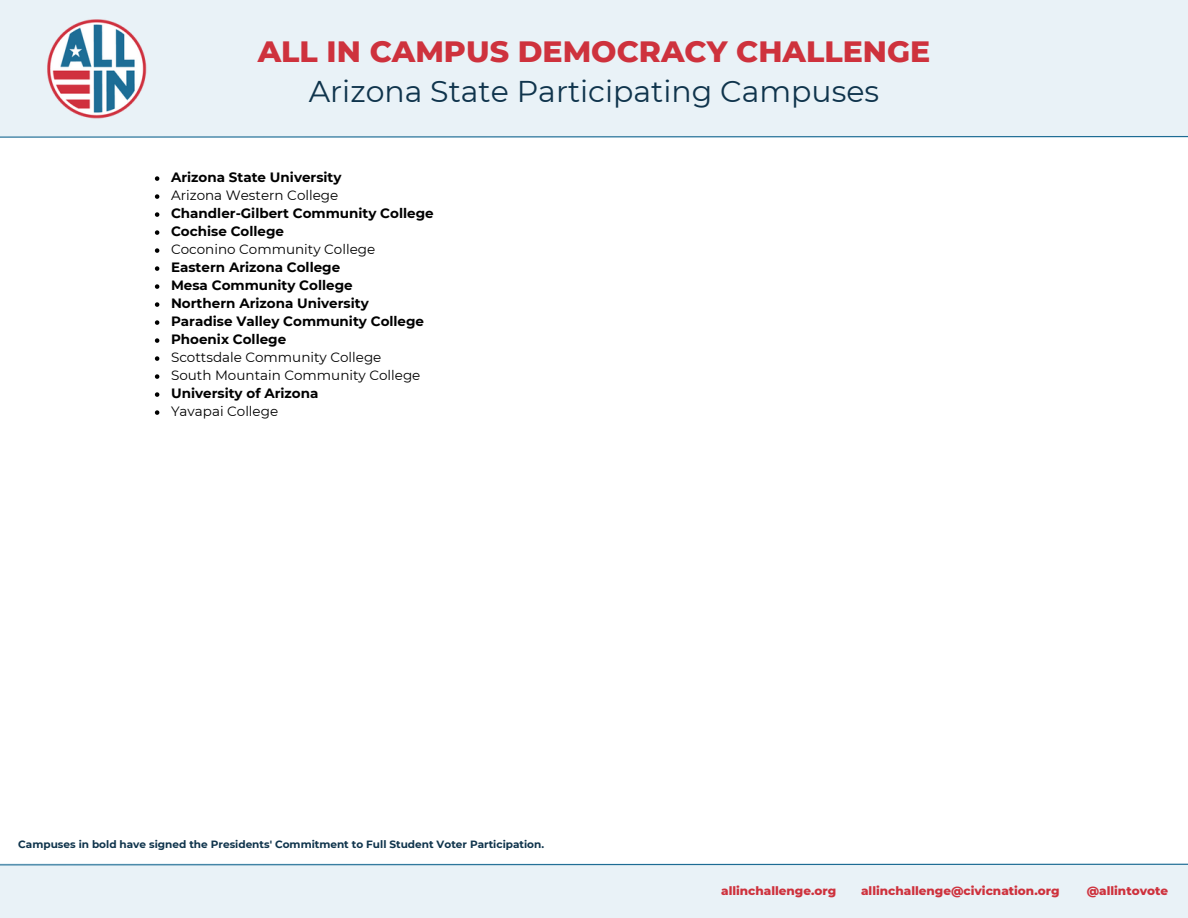
<style>
.page{position:relative;width:1188px;height:918px;background:#fff}
.page>*{position:absolute;margin:0;border:0;box-sizing:border-box;transform-origin:0 0}
.t1{font:30px "Montserrat";color:#0f344c}
.t2{font:800 30px "Montserrat";color:#ce323d}
.t3{font:700 13.5px "Montserrat";color:#000}
.t4{font:13.5px "Montserrat";color:#000}
.t5{font:800 12px "Montserrat";color:#ce323d}
.t6{font:700 10.5px "Montserrat";color:#0f344c}
</style>
<div class="page">
<div style="left:0;top:0;width:1188px;height:137px;background:#e9f2f7"></div>
<img style="left:47px;top:19px;width:100px;height:100px">
<div style="left:0;top:864px;width:1188px;height:54px;background:#e9f2f7"></div>
<svg style="left:0;top:136px;width:1188px;height:2px"></svg>
<svg style="left:0;top:863px;width:1188px;height:3px"></svg>
<svg style="left:155px;top:176px;width:4px;height:5px"></svg>
<svg style="left:155px;top:194px;width:4px;height:5px"></svg>
<svg style="left:155px;top:212px;width:4px;height:5px"></svg>
<svg style="left:155px;top:230px;width:4px;height:5px"></svg>
<svg style="left:155px;top:248px;width:4px;height:5px"></svg>
<svg style="left:155px;top:266px;width:4px;height:5px"></svg>
<svg style="left:155px;top:284px;width:4px;height:5px"></svg>
<svg style="left:155px;top:302px;width:4px;height:5px"></svg>
<svg style="left:155px;top:320px;width:4px;height:5px"></svg>
<svg style="left:155px;top:338px;width:4px;height:5px"></svg>
<svg style="left:155px;top:356px;width:4px;height:5px"></svg>
<svg style="left:155px;top:374px;width:4px;height:5px"></svg>
<svg style="left:155px;top:392px;width:4px;height:5px"></svg>
<svg style="left:155px;top:410px;width:4px;height:5px"></svg>
<h1 class="t2" style="left:258px;top:33px;width:674px">ALL IN CAMPUS DEMOCRACY CHALLENGE</h1>
<h2 class="t1" style="left:309px;top:73px;width:572px">Arizona State Participating Campuses</h2>
<p class="t3" style="left:171px;top:169px;width:172px">Arizona State University</p>
<p class="t4" style="left:171px;top:187px;width:169px">Arizona Western College</p>
<p class="t3" style="left:171px;top:205px;width:264px">Chandler-Gilbert Community College</p>
<p class="t3" style="left:171px;top:223px;width:114px">Cochise College</p>
<p class="t4" style="left:171px;top:241px;width:206px">Coconino Community College</p>
<p class="t3" style="left:171px;top:259px;width:171px">Eastern Arizona College</p>
<p class="t3" style="left:171px;top:277px;width:183px">Mesa Community College</p>
<p class="t3" style="left:171px;top:295px;width:199px">Northern Arizona University</p>
<p class="t3" style="left:171px;top:313px;width:255px">Paradise Valley Community College</p>
<p class="t3" style="left:171px;top:331px;width:117px">Phoenix College</p>
<p class="t4" style="left:171px;top:349px;width:212px">Scottsdale Community College</p>
<p class="t4" style="left:171px;top:367px;width:251px">South Mountain Community College</p>
<p class="t3" style="left:171px;top:385px;width:149px">University of Arizona</p>
<p class="t4" style="left:171px;top:403px;width:109px">Yavapai College</p>
<p class="t6" style="left:18px;top:837px;width:527px">Campuses in bold have signed the Presidents' Commitment to Full Student Voter Participation.</p>
<h4 class="t5" style="left:721px;top:883px;width:117px">allinchallenge.org</h4>
<h4 class="t5" style="left:861px;top:883px;width:200px">allinchallenge@civicnation.org</h4>
<h4 class="t5" style="left:1087px;top:883px;width:83px">@allintovote</h4>
</div>
